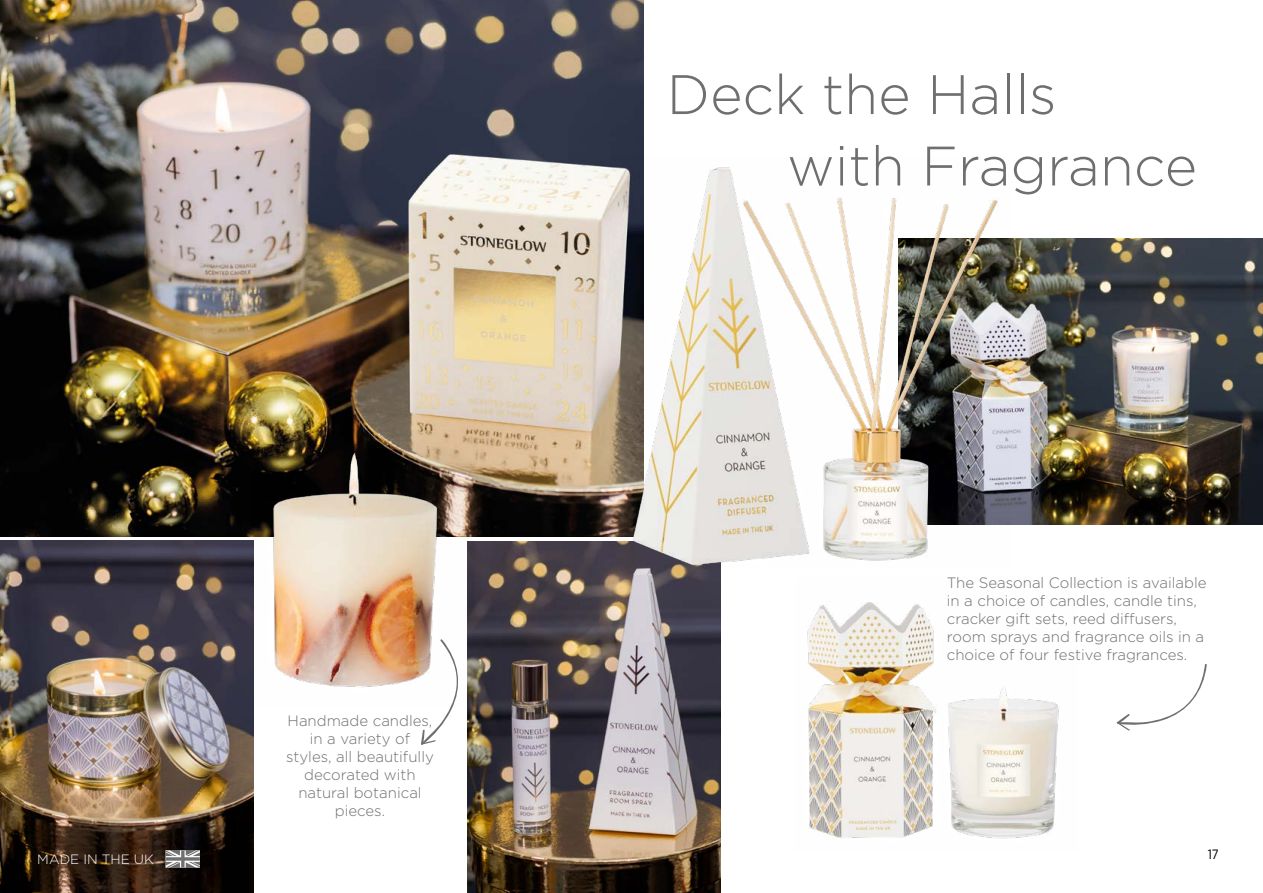
<style>
.page{position:relative;width:1263px;height:893px;background:#fff}
.page>*{position:absolute;margin:0;border:0;box-sizing:border-box;transform-origin:0 0}
.t1{font:300 55.5px/71.4px "Gotham";color:#706f6f}
.t2{font:300 15px/18px "Gotham";color:#706f6f}
.t3{font:300 13.5px "Gotham";color:#fff}
.t4{font:13.5px "Gotham Narrow";color:#000}
</style>
<div class="page">
<img style="left:1009px;top:238px;width:254px;height:286px">
<img style="left:468px;top:542px;width:253px;height:351px">
<img style="left:807px;top:602px;width:252px;height:237px">
<img style="left:0;top:540px;width:253px;height:353px">
<img style="left:0;top:0;width:643px;height:536px">
<svg style="left:1116px;top:664px;width:91px;height:67px"></svg>
<svg style="left:421px;top:709px;width:31px;height:36px"></svg>
<svg style="left:166px;top:850px;width:34px;height:17px"></svg>
<img style="left:609px;top:156px;width:400px;height:413px">
<img style="left:253px;top:430px;width:241px;height:279px">
<h1 class="t1" style="left:787px;top:57px;width:412px;text-indent:-120px">Deck the Halls<br>with Fragrance</h1>
<p class="t2" style="left:286px;top:711px;width:149px;text-align:center">Handmade candles, in a variety of styles, all beautifully decorated with natural botanical pieces.</p>
<p class="t2" style="left:947px;top:573px;width:261px">The Seasonal Collection is available in a choice of candles, candle tins, cracker gift sets, reed diffusers, room sprays and fragrance oils in a choice of four festive fragrances.</p>
<p class="t3" style="left:37px;top:850px;width:118px">MADE IN THE UK</p>
<p class="t4" style="left:1208px;top:846px;width:13px">17</p>
</div>
